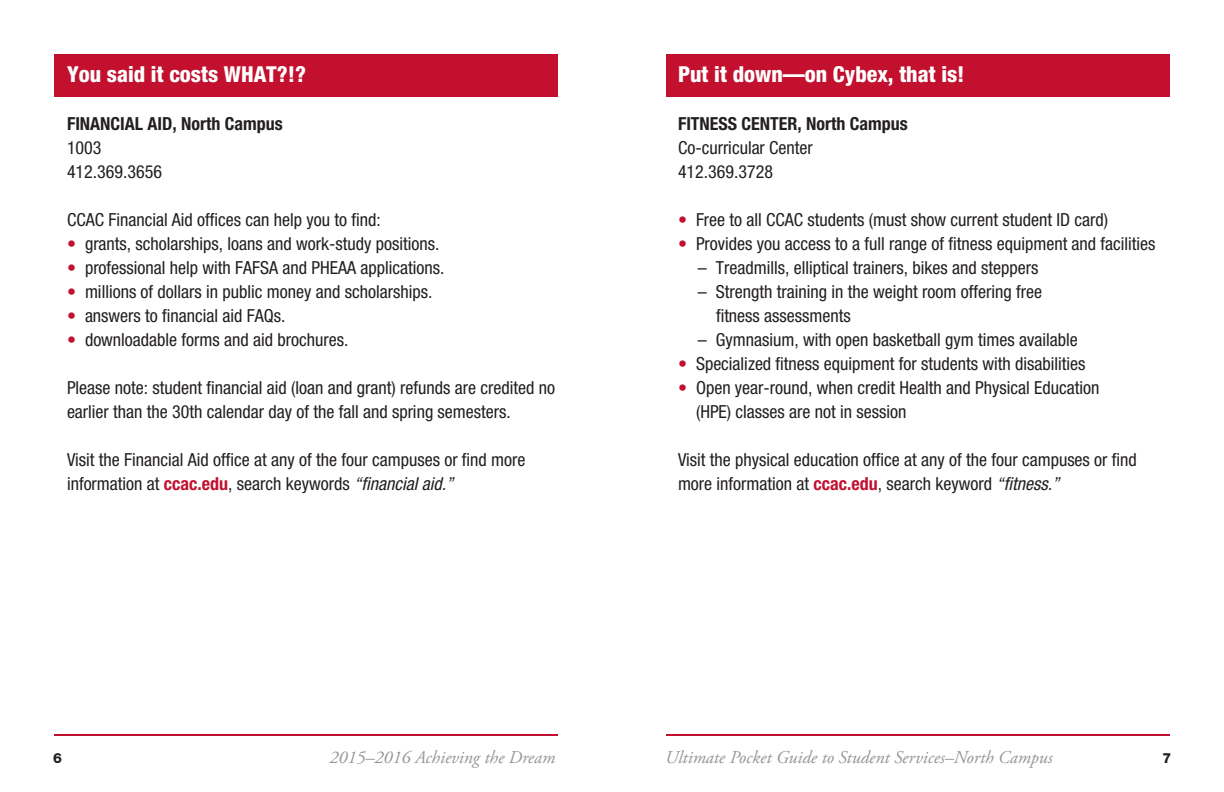
<style>
.page{position:relative;width:1224px;height:792px;background:#fff}
.page>*{position:absolute;margin:0;border:0;box-sizing:border-box;transform-origin:0 0}
.heads{font:800 condensed 22px "Helvetica Neue LT Std";color:#fff}
.text{font:condensed 18px/24px "Helvetica Neue LT Std";color:#231f20}
.heads-2{font:condensed 18px/24px "Helvetica Neue LT Std";color:#231f20}
.t1{font:italic 18px "Adobe Garamond Pro";color:#939598}
.subs{font:700 condensed 18px "Helvetica Neue LT Std";color:#231f20}
.t2{font:800 14px "Helvetica Neue LT Std";color:#231f20}
.s1{color:#c3102f}
.s2{font-weight:700;color:#c3102f}
.s3{font-style:italic}
</style>
<div class="page">
<div style="left:54px;top:54px;width:504px;height:42px;background:#c3102f"></div>
<hr style="left:54px;top:734px;width:504px;height:2px;background:#c3102f">
<div style="left:666px;top:54px;width:504px;height:42px;background:#c3102f"></div>
<hr style="left:666px;top:734px;width:504px;height:2px;background:#c3102f">
<p class="heads" style="left:67px;top:60px;width:241px">You said it costs WHAT?!?</p>
<p class="subs" style="left:67px;top:112px;width:217px">FINANCIAL AID, North Campus</p>
<p class="text" style="left:67px;top:135px;width:36px">1003</p>
<p class="text" style="left:67px;top:159px;width:97px">412.369.3656</p>
<p class="text" style="left:67px;top:207px;width:315px">CCAC Financial Aid offices can help you to find:</p>
<p class="text" style="left:67px;top:231px;width:374px"><span class="s1">•</span> grants, scholarships, loans and work-study positions.</p>
<p class="text" style="left:67px;top:255px;width:379px"><span class="s1">•</span> professional help with FAFSA and PHEAA applications.</p>
<p class="text" style="left:67px;top:279px;width:367px"><span class="s1">•</span> millions of dollars in public money and scholarships.</p>
<p class="text" style="left:67px;top:303px;width:220px"><span class="s1">•</span> answers to financial aid FAQs.</p>
<p class="text" style="left:67px;top:327px;width:283px"><span class="s1">•</span> downloadable forms and aid brochures.</p>
<p class="text" style="left:67px;top:375px;width:489px">Please note: student financial aid (loan and grant) refunds are credited no earlier than the 30th calendar day of the fall and spring semesters.</p>
<p class="heads-2" style="left:67px;top:447px;width:460px">Visit the Financial Aid office at any of the four campuses or find more information at <span class="s2">ccac.edu</span>, search keywords <span class="s3">“financial aid.”</span></p>
<p class="heads" style="left:678px;top:60px;width:288px">Put it down—on Cybex, that is!</p>
<p class="subs" style="left:678px;top:112px;width:231px">FITNESS CENTER, North Campus</p>
<p class="text" style="left:678px;top:135px;width:136px">Co-curricular Center</p>
<p class="text" style="left:678px;top:159px;width:97px">412.369.3728</p>
<p class="text" style="left:678px;top:207px;width:432px"><span class="s1">•</span> Free to all CCAC students (must show current student ID card)</p>
<p class="text" style="left:678px;top:231px;width:479px"><span class="s1">•</span> Provides you access to a full range of fitness equipment and facilities</p>
<p class="text" style="left:698px;top:255px;width:342px">– Treadmills, elliptical trainers, bikes and steppers</p>
<p class="text" style="left:716px;top:279px;width:328px;text-indent:-18px">– Strength training in the weight room offering free fitness assessments</p>
<p class="text" style="left:698px;top:327px;width:381px">– Gymnasium, with open basketball gym times available</p>
<p class="text" style="left:678px;top:351px;width:409px"><span class="s1">•</span> Specialized fitness equipment for students with disabilities</p>
<p class="text" style="left:696px;top:375px;width:405px;text-indent:-18px"><span class="s1">•</span> Open year-round, when credit Health and Physical Education (HPE) classes are not in session</p>
<p class="heads-2" style="left:678px;top:447px;width:460px">Visit the physical education office at any of the four campuses or find more information at <span class="s2">ccac.edu</span>, search keyword <span class="s3">“fitness.”</span></p>
<p class="t2" style="left:53px;top:750px;width:10px">6</p>
<p class="t1" style="left:330px;top:747px;width:227px">2015–2016 Achieving the Dream</p>
<p class="t1" style="left:665px;top:747px;width:389px">Ultimate Pocket Guide to Student Services–North Campus</p>
<p class="t2" style="left:1162px;top:750px;width:10px">7</p>
</div>
